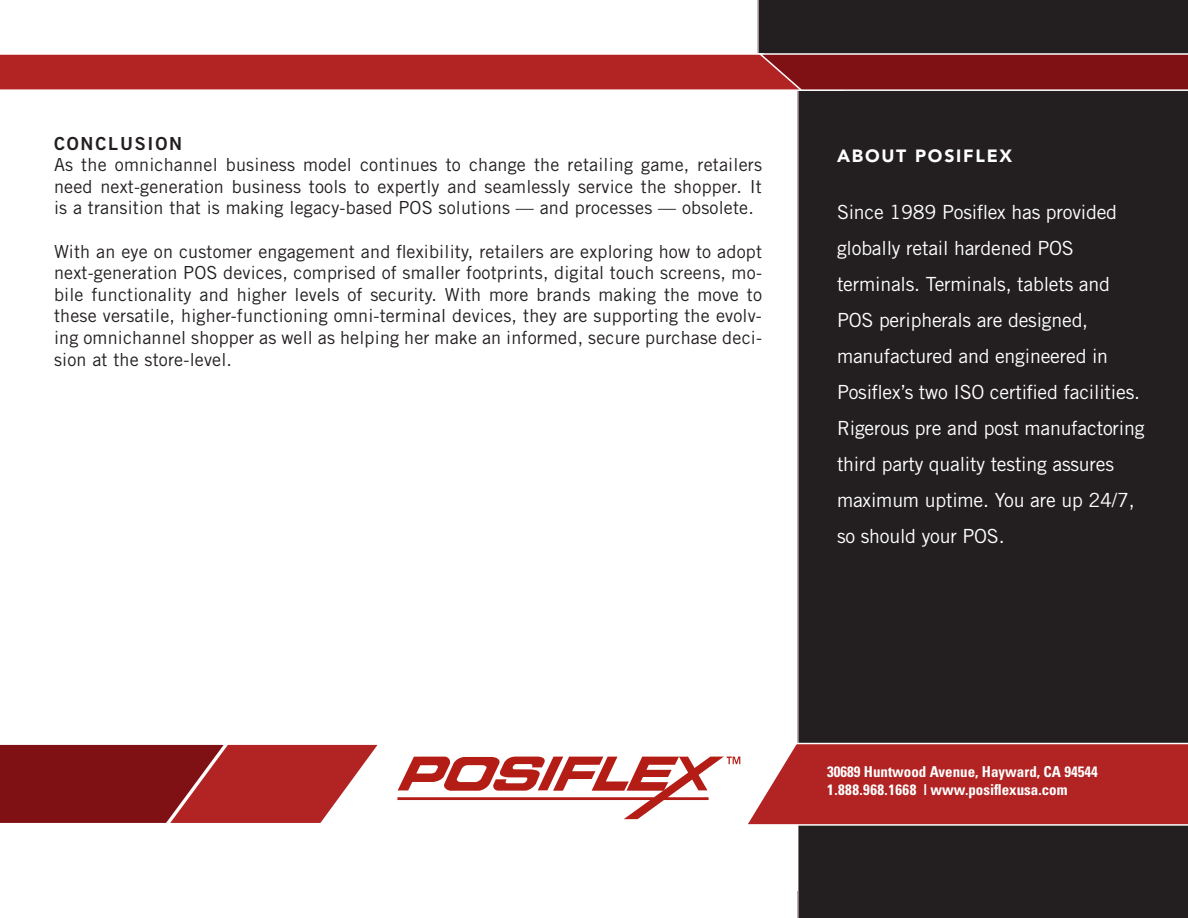
<style>
.page{position:relative;width:1188px;height:918px;background:#fff}
.page>*{position:absolute;margin:0;border:0;box-sizing:border-box;transform-origin:0 0}
.t1{font:19.5px/36px "Trade Gothic";letter-spacing:-.01em;color:#fff}
.t2{font:18px/21.6px "Trade Gothic";letter-spacing:.01em;color:#231f20;text-align:justify}
.t3{font:18px "Trade Gothic Bold Two";letter-spacing:.1em;color:#231f20}
.t4{font:900 17.7px "Avenir";letter-spacing:.1em;color:#fff}
.t5{font:700 condensed 15px/18px "Univers";color:#fff}
</style>
<div class="page">
<svg style="left:757px;top:0;width:431px;height:918px;background:#353233"></svg>
<svg style="left:0;top:52px;width:1188px;height:40px;background:#a93637"></svg>
<div style="left:0;top:794px;width:797px;height:97px;background:#fff"></div>
<svg style="left:0;top:740px;width:1188px;height:125px"></svg>
<p class="t3" style="left:54px;top:132px;width:130px">CONCLUSION</p>
<p class="t2" style="left:54px;top:154px;width:710px">As the omnichannel business model continues to change the retailing game, retailers need next-generation business tools to expertly and seamlessly service the shopper. It is a transition that is making legacy-based POS solutions — and processes — obsolete.</p>
<p class="t2" style="left:54px;top:240px;width:710px">With an eye on customer engagement and flexibility, retailers are exploring how to adopt next-generation POS devices, comprised of smaller footprints, digital touch screens, mo&shy;bile functionality and higher levels of security. With more brands making the move to these versatile, higher-functioning omni-terminal devices, they are supporting the evolv&shy;ing omnichannel shopper as well as helping her make an informed, secure purchase deci&shy;sion at the store-level.</p>
<p class="t4" style="left:837px;top:145px;width:177px">ABOUT POSIFLEX</p>
<p class="t1" style="left:837px;top:194px;width:309px">Since 1989 Posiflex has provided globally retail hardened POS terminals. Terminals, tablets and<br>POS peripherals are designed, manufactured and engineered in<br>Posiflex’s two ISO certified facilities.<br>Rigerous pre and post manufactoring third party quality testing assures maximum uptime. You are up 24/7, so should your POS.</p>
<p class="t5" style="left:827px;top:763px;width:272px">30689 Huntwood Avenue, Hayward, CA 94544<br>1.888.968.1668 | www.posiflexusa.com</p>
</div>
